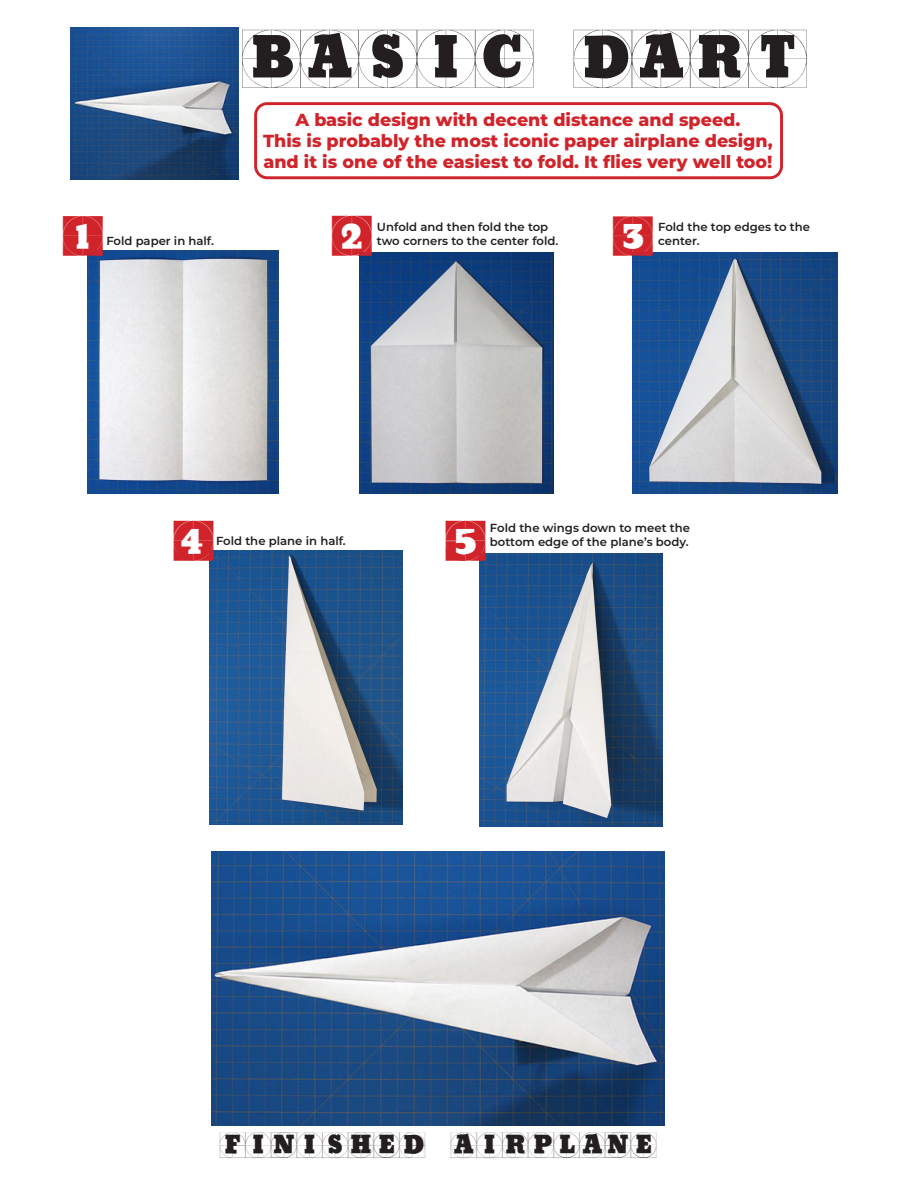
<style>
.page{position:relative;width:918px;height:1188px;background:#fff}
.page>*{position:absolute;margin:0;border:0;box-sizing:border-box;transform-origin:0 0}
.t1{font:58.35px "Grid Concrete Due";color:#231f20}
.t2{font:40.2px "Grid Concrete Due";color:#d1232a}
.t3{font:25.65px "Grid Concrete Due";color:#231f20}
.t4{font:800 17.55px "Montserrat";color:#d1232a}
.t5{font:600 11.7px/14px "Montserrat";color:#231f20}
</style>
<div class="page">
<img style="left:71px;top:27px;width:167px;height:152px">
<img style="left:212px;top:851px;width:453px;height:275px">
<div style="left:254px;top:102px;width:529px;height:77px;border:3px solid #d1232a;border-radius:12px"></div>
<img style="left:88px;top:250px;width:191px;height:244px">
<img style="left:209px;top:551px;width:194px;height:273px">
<img style="left:360px;top:252px;width:194px;height:242px">
<img style="left:633px;top:252px;width:204px;height:242px">
<img style="left:479px;top:553px;width:184px;height:274px">
<p class="t1" style="left:242px;top:34px;width:566px">BASIC DART</p>
<p class="t2" style="left:63px;top:219px;width:42px">1</p>
<p class="t5" style="left:106px;top:234px;width:109px">Fold paper in half.</p>
<p class="t4" style="left:296px;top:107px;width:446px">A basic design with decent distance and speed.</p>
<p class="t4" style="left:263px;top:128px;width:511px">This is probably the most iconic paper airplane design,</p>
<p class="t4" style="left:263px;top:149px;width:511px">and it is one of the easiest to fold. It flies very well too!</p>
<p class="t2" style="left:332px;top:219px;width:42px">2</p>
<p class="t5" style="left:377px;top:219px;width:173px">Unfold and then fold the top</p>
<p class="t5" style="left:377px;top:233px;width:183px">two corners to the center fold.</p>
<p class="t2" style="left:613px;top:219px;width:42px">3</p>
<p class="t5" style="left:658px;top:219px;width:153px">Fold the top edges to the center.</p>
<p class="t2" style="left:173px;top:523px;width:42px">4</p>
<p class="t5" style="left:216px;top:534px;width:131px">Fold the plane in half.</p>
<p class="t2" style="left:446px;top:523px;width:42px">5</p>
<p class="t5" style="left:490px;top:520px;width:202px">Fold the wings down to meet the</p>
<p class="t5" style="left:490px;top:534px;width:200px">bottom edge of the plane’s body.</p>
<p class="t3" style="left:220px;top:1134px;width:438px">FINISHED AIRPLANE</p>
</div>
